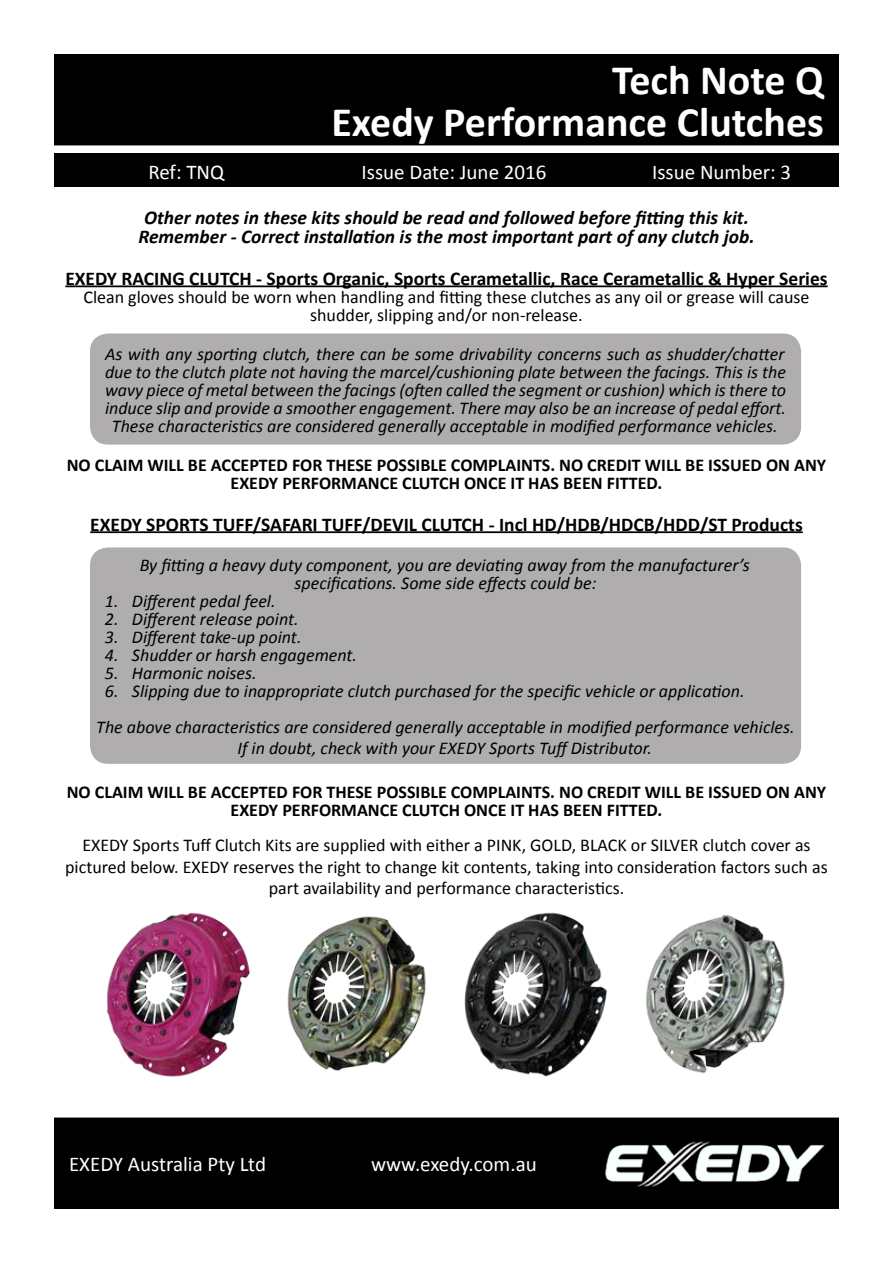
<style>
.page{position:relative;width:893px;height:1263px;background:#fff}
.page>*{position:absolute;margin:0;border:0;box-sizing:border-box;transform-origin:0 0}
.t1{font:700 42px/42px "Calibri";color:#fff;text-align:right}
.t2{font:21px "Calibri";color:#fff}
.t3{font:700 19.5px "Calibri";color:#000}
.t4{font:italic 700 19.5px/19.5px "Calibri";color:#000}
.t5{font:italic 18px/18px "Calibri";color:#000;text-align:center}
.t6{font:18px/21.6px "Calibri";color:#000;text-align:center}
.t7{font:700 18px/18px "Calibri";color:#000;text-align:center}
</style>
<div class="page">
<div style="left:55px;top:55px;width:783px;height:90px;background:#000"></div>
<div style="left:54px;top:54px;width:785px;height:91px;border:2px solid #000"></div>
<div style="left:54px;top:154px;width:785px;height:33px;background:#000"></div>
<div style="left:55px;top:1118px;width:783px;height:90px;background:#000"></div>
<div style="left:54px;top:1117px;width:785px;height:92px;border:2px solid #000"></div>
<img style="left:605px;top:1141px;width:220px;height:46px">
<hr style="left:65px;top:285px;width:763px;height:2px;background:#000">
<div style="left:90px;top:333px;width:711px;height:112px;background:#afadad;border-radius:18px"></div>
<hr style="left:90px;top:531px;width:713px;height:2px;background:#000">
<div style="left:90px;top:547px;width:711px;height:217px;background:#afadad;border-radius:18px"></div>
<img style="left:107px;top:912px;width:143px;height:165px">
<img style="left:287px;top:916px;width:139px;height:155px">
<img style="left:646px;top:914px;width:139px;height:160px">
<img style="left:464px;top:912px;width:143px;height:165px">
<h1 class="t1" style="left:331px;top:59px;width:494px">Tech Note Q<br>Exedy Performance Clutches</h1>
<p class="t2" style="left:148px;top:159px;width:78px">Ref: TNQ</p>
<p class="t2" style="left:362px;top:159px;width:186px">Issue Date: June 2016</p>
<p class="t2" style="left:652px;top:159px;width:141px">Issue Number: 3</p>
<p class="t4" style="left:138px;top:208px;width:618px">Other notes in these kits should be read and followed before fitting this kit.<br>Remember - Correct installation is the most important part of any clutch job.</p>
<p class="t3" style="left:65px;top:266px;width:764px">EXEDY RACING CLUTCH - Sports Organic, Sports Cerametallic, Race Cerametallic &amp; Hyper Series</p>
<p class="t6" style="left:83px;top:288px;width:728px;line-height:18px">Clean gloves should be worn when handling and fitting these clutches as any oil or grease will cause shudder, slipping and/or non-release.</p>
<p class="t5" style="left:105px;top:344px;width:683px">As with any sporting clutch, there can be some drivability concerns such as shudder/chatter due to the clutch plate not having the marcel/cushioning plate between the facings. This is the wavy piece of metal between the facings (often called the segment or cushion) which is there to induce slip and provide a smoother engagement. There may also be an increase of pedal effort.<br>These characteristics are considered generally acceptable in modified performance vehicles.</p>
<p class="t7" style="left:67px;top:456px;width:761px">NO CLAIM WILL BE ACCEPTED FOR THESE POSSIBLE COMPLAINTS. NO CREDIT WILL BE ISSUED ON ANY<br>EXEDY PERFORMANCE CLUTCH ONCE IT HAS BEEN FITTED.</p>
<p class="t3" style="left:90px;top:512px;width:714px">EXEDY SPORTS TUFF/SAFARI TUFF/DEVIL CLUTCH - Incl HD/HDB/HDCB/HDD/ST Products</p>
<p class="t5" style="left:140px;top:555px;width:611px">By fitting a heavy duty component, you are deviating away from the manufacturer’s specifications. Some side effects could be:</p>
<p class="t5" style="left:105px;top:591px;width:172px">1. Different pedal feel.</p>
<p class="t5" style="left:105px;top:609px;width:195px">2. Different release point.</p>
<p class="t5" style="left:105px;top:627px;width:198px">3. Different take-up point.</p>
<p class="t5" style="left:105px;top:645px;width:254px">4. Shudder or harsh engagement.</p>
<p class="t5" style="left:105px;top:663px;width:153px">5. Harmonic noises.</p>
<p class="t5" style="left:96px;top:672px;width:700px;line-height:36px;text-align:left;text-indent:9px">6. Slipping due to inappropriate clutch purchased for the specific vehicle or application.<br>The above characteristics are considered generally acceptable in modified performance vehicles.</p>
<p class="t5" style="left:237px;top:738px;width:416px">If in doubt, check with your EXEDY Sports Tuff Distributor.</p>
<p class="t7" style="left:67px;top:783px;width:761px">NO CLAIM WILL BE ACCEPTED FOR THESE POSSIBLE COMPLAINTS. NO CREDIT WILL BE ISSUED ON ANY<br>EXEDY PERFORMANCE CLUTCH ONCE IT HAS BEEN FITTED.</p>
<p class="t6" style="left:65px;top:834px;width:764px">EXEDY Sports Tuff Clutch Kits are supplied with either a PINK, GOLD, BLACK or SILVER clutch cover as pictured below. EXEDY reserves the right to change kit contents, taking into consideration factors such as part availability and performance characteristics.</p>
<p class="t2" style="left:69px;top:1150px;width:199px">EXEDY Australia Pty Ltd</p>
<p class="t2" style="left:371px;top:1150px;width:167px">www.exedy.com.au</p>
</div>
